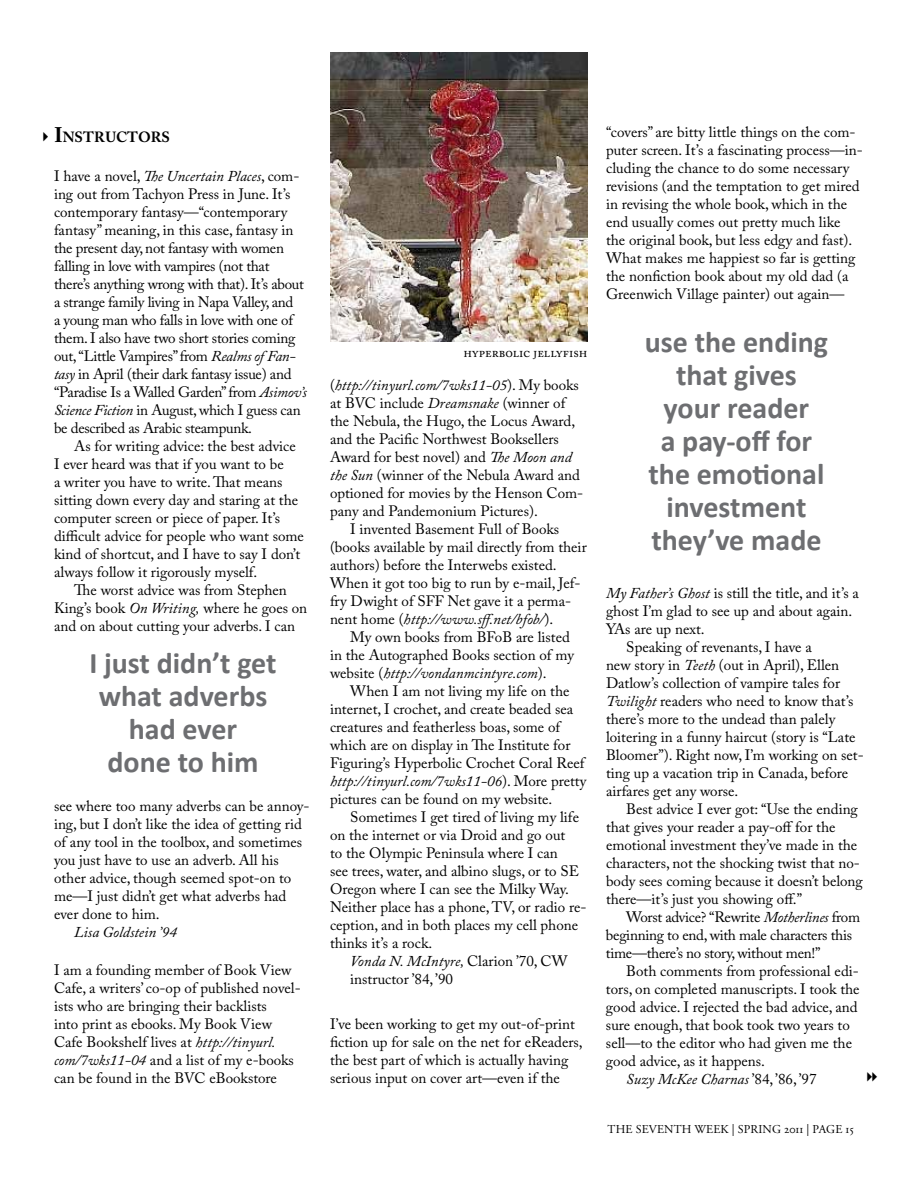
<style>
.page{position:relative;width:918px;height:1188px;background:#fff}
.page>*{position:absolute;margin:0;border:0;box-sizing:border-box;transform-origin:0 0}
.t1{font:700 30px/33px "Calibri";color:#6d6e71;text-align:center}
.t2{font:15px/18px "Adobe Caslon Pro";color:#000}
.t3{font:15px/18px "Adobe Caslon Pro";letter-spacing:-.02em;color:#000}
.t4{font:italic 15px "Adobe Caslon Pro";color:#000}
.t5{font:700 14.7px "Adobe Caslon Pro";color:#000}
.t6{font:13.5px "Adobe Caslon Pro";letter-spacing:.05em;color:#000}
.t7{font:12px "Adobe Garamond Pro";letter-spacing:.015em;color:#000}
.s1{font-size:21px}
.s2{font-style:italic}
.s3{font-style:normal}
</style>
<div class="page">
<img style="left:330px;top:53px;width:258px;height:289px">
<p class="t5" style="left:54px;top:129px;width:116px"><span class="s1">I</span>NSTRUCTORS</p>
<p class="t3" style="left:54px;top:166px;width:254px">I have a novel, <span class="s2">The Uncertain Places</span>, com&shy;ing out from Tachyon Press in June. It’s contemporary fantasy—“contemporary fantasy” meaning, in this case, fantasy in the present day, not fantasy with women falling in love with vampires (not that there’s anything wrong with that). It’s about a strange family living in Napa Valley, and<br>a young man who falls in love with one of them. I also have two short stories coming out, “Little Vampires” from <span class="s2">Realms of Fan&shy;tasy</span> in April (their dark fantasy issue) and “Paradise Is a Walled Garden” from <span class="s2">Asimov’s Science Fiction</span> in August, which I guess can be described as Arabic steampunk.</p>
<p class="t2" style="left:54px;top:436px;width:251px;text-indent:20px">As for writing advice: the best advice I ever heard was that if you want to be<br>a writer you have to write. That means sitting down every day and staring at the computer screen or piece of paper. It’s difficult advice for people who want some kind of shortcut, and I have to say I don’t always follow it rigorously myself.</p>
<p class="t2" style="left:54px;top:580px;width:255px;text-indent:20px">The worst advice was from Stephen<br>King’s book <span class="s2">On Writing,</span> where he goes on and on about cutting your adverbs. I can</p>
<h1 class="t1" style="left:89px;top:645px;width:189px">I just didn’t get what adverbs had ever<br>done to him</h1>
<p class="t2" style="left:54px;top:797px;width:257px">see where too many adverbs can be annoy&shy;ing, but I don’t like the idea of getting rid of any tool in the toolbox, and sometimes you just have to use an adverb. All his other advice, though seemed spot-on to me—I just didn’t get what adverbs had ever done to him.</p>
<p class="t4" style="left:74px;top:923px;width:104px">Lisa Goldstein ’94</p>
<p class="t2" style="left:54px;top:961px;width:248px">I am a founding member of Book View Cafe, a writers’ co-op of published novel&shy;ists who are bringing their backlists<br>into print as ebooks. My Book View Cafe Bookshelf lives at <span class="s2">http://tinyurl. com/7wks11-04</span> and a list of my e-books can be found in the BVC eBookstore</p>
<p class="t6" style="left:464px;top:344px;width:125px">hyperbolic jellyfish</p>
<p class="t4" style="left:330px;top:376px;width:250px"><span class="s3">(</span>http://tinyurl.com/7wks11-05<span class="s3">). My books</span></p>
<p class="t2" style="left:330px;top:394px;width:237px">at BVC include <span class="s2">Dreamsnake</span> (winner of</p>
<p class="t2" style="left:330px;top:412px;width:247px">the Nebula, the Hugo, the Locus Award,</p>
<p class="t2" style="left:330px;top:430px;width:230px">and the Pacific Northwest Booksellers</p>
<p class="t2" style="left:330px;top:448px;width:243px">Award for best novel) and <span class="s2">The Moon and</span></p>
<p class="t2" style="left:330px;top:466px;width:251px"><span class="s2">the Sun</span> (winner of the Nebula Award and</p>
<p class="t2" style="left:330px;top:484px;width:255px">optioned for movies by the Henson Com-</p>
<p class="t2" style="left:330px;top:502px;width:209px">pany and Pandemonium Pictures).</p>
<p class="t2" style="left:350px;top:520px;width:211px">I invented Basement Full of Books</p>
<p class="t2" style="left:330px;top:538px;width:258px">(books available by mail directly from their</p>
<p class="t2" style="left:330px;top:556px;width:228px">authors) before the Interwebs existed.</p>
<p class="t2" style="left:330px;top:574px;width:252px">When it got too big to run by e-mail, Jef-</p>
<p class="t2" style="left:330px;top:592px;width:243px">fry Dwight of SFF Net gave it a perma-</p>
<p class="t4" style="left:330px;top:610px;width:225px"><span class="s3">nent home (</span>http://www.sff.net/bfob/<span class="s3">).</span></p>
<p class="t2" style="left:350px;top:628px;width:221px">My own books from BFoB are listed</p>
<p class="t2" style="left:330px;top:646px;width:246px">in the Autographed Books section of my</p>
<p class="t4" style="left:330px;top:664px;width:218px"><span class="s3">website (</span>http://vondanmcintyre.com<span class="s3">).</span></p>
<p class="t2" style="left:350px;top:682px;width:221px">When I am not living my life on the</p>
<p class="t2" style="left:330px;top:700px;width:245px">internet, I crochet, and create beaded sea</p>
<p class="t2" style="left:330px;top:718px;width:232px">creatures and featherless boas, some of</p>
<p class="t2" style="left:330px;top:736px;width:242px">which are on display in The Institute for</p>
<p class="t2" style="left:330px;top:754px;width:256px">Figuring’s Hyperbolic Crochet Coral Reef</p>
<p class="t4" style="left:330px;top:772px;width:258px">http://tinyurl.com/7wks11-06<span class="s3">). More pretty</span></p>
<p class="t2" style="left:330px;top:790px;width:224px">pictures can be found on my website.</p>
<p class="t2" style="left:350px;top:808px;width:230px">Sometimes I get tired of living my life</p>
<p class="t2" style="left:330px;top:826px;width:237px">on the internet or via Droid and go out</p>
<p class="t2" style="left:330px;top:844px;width:229px">to the Olympic Peninsula where I can</p>
<p class="t2" style="left:330px;top:862px;width:251px">see trees, water, and albino slugs, or to SE</p>
<p class="t2" style="left:330px;top:880px;width:240px">Oregon where I can see the Milky Way.</p>
<p class="t2" style="left:330px;top:898px;width:258px">Neither place has a phone, TV, or radio re-</p>
<p class="t2" style="left:330px;top:916px;width:250px">ception, and in both places my cell phone</p>
<p class="t2" style="left:330px;top:934px;width:104px">thinks it’s a rock.</p>
<p class="t4" style="left:350px;top:952px;width:219px">Vonda N. McIntyre, <span class="s3">Clarion ’70, CW</span></p>
<p class="t2" style="left:350px;top:970px;width:104px">instructor ’84, ’90</p>
<p class="t2" style="left:330px;top:1015px;width:254px">I’ve been working to get my out-of-print fiction up for sale on the net for eReaders, the best part of which is actually having serious input on cover art—even if the</p>
<p class="t2" style="left:606px;top:123px;width:258px">“covers” are bitty little things on the com&shy;puter screen. It’s a fascinating process—in&shy;cluding the chance to do some necessary revisions (and the temptation to get mired in revising the whole book, which in the end usually comes out pretty much like the original book, but less edgy and fast).<br>What makes me happiest so far is getting the nonfiction book about my old dad (a Greenwich Village painter) out again—</p>
<h1 class="t1" style="left:645px;top:324px;width:185px">use the ending that gives your reader<br>a pay-off for the emotional investment they’ve made</h1>
<p class="t2" style="left:606px;top:583px;width:254px"><span class="s2">My Father’s Ghost</span> is still the title, and it’s a</p>
<p class="t2" style="left:606px;top:601px;width:248px">ghost I’m glad to see up and about again.</p>
<p class="t2" style="left:606px;top:619px;width:100px">YAs are up next.</p>
<p class="t2" style="left:626px;top:637px;width:187px">Speaking of revenants, I have a</p>
<p class="t2" style="left:606px;top:655px;width:235px">new story in <span class="s2">Teeth</span> (out in April), Ellen</p>
<p class="t2" style="left:606px;top:673px;width:236px">Datlow’s collection of vampire tales for</p>
<p class="t2" style="left:606px;top:691px;width:249px"><span class="s2">Twilight</span> readers who need to know that’s</p>
<p class="t2" style="left:606px;top:709px;width:231px">there’s more to the undead than palely</p>
<p class="t2" style="left:606px;top:727px;width:251px">loitering in a funny haircut (story is “Late</p>
<p class="t2" style="left:606px;top:745px;width:259px">Bloomer”). Right now, I’m working on set-</p>
<p class="t2" style="left:606px;top:763px;width:244px">ting up a vacation trip in Canada, before</p>
<p class="t2" style="left:606px;top:781px;width:134px">airfares get any worse.</p>
<p class="t2" style="left:626px;top:799px;width:233px">Best advice I ever got: “Use the ending</p>
<p class="t2" style="left:606px;top:817px;width:231px">that gives your reader a pay-off for the</p>
<p class="t2" style="left:606px;top:835px;width:253px">emotional investment they’ve made in the</p>
<p class="t2" style="left:606px;top:853px;width:255px">characters, not the shocking twist that no-</p>
<p class="t2" style="left:606px;top:871px;width:258px">body sees coming because it doesn’t belong</p>
<p class="t2" style="left:606px;top:889px;width:198px">there—it’s just you showing off.”</p>
<p class="t3" style="left:626px;top:907px;width:235px">Worst advice? “Rewrite <span class="s2">Motherlines</span> from</p>
<p class="t3" style="left:606px;top:925px;width:248px">beginning to end, with male characters this</p>
<p class="t3" style="left:606px;top:943px;width:216px">time—there’s no story, without men!”</p>
<p class="t2" style="left:626px;top:961px;width:234px">Both comments from professional edi-</p>
<p class="t2" style="left:606px;top:979px;width:255px">tors, on completed manuscripts. I took the</p>
<p class="t2" style="left:606px;top:997px;width:253px">good advice. I rejected the bad advice, and</p>
<p class="t2" style="left:606px;top:1015px;width:245px">sure enough, that book took two years to</p>
<p class="t2" style="left:606px;top:1033px;width:248px">sell—to the editor who had given me the</p>
<p class="t2" style="left:606px;top:1051px;width:161px">good advice, as it happens.</p>
<p class="t4" style="left:626px;top:1070px;width:192px">Suzy McKee Charnas <span class="s3">’84, ’86, ’97</span></p>
<p class="t7" style="left:608px;top:1122px;width:248px">THE SEVENTH WEEK | SPRING 2011 | PAGE 15</p>
</div>
